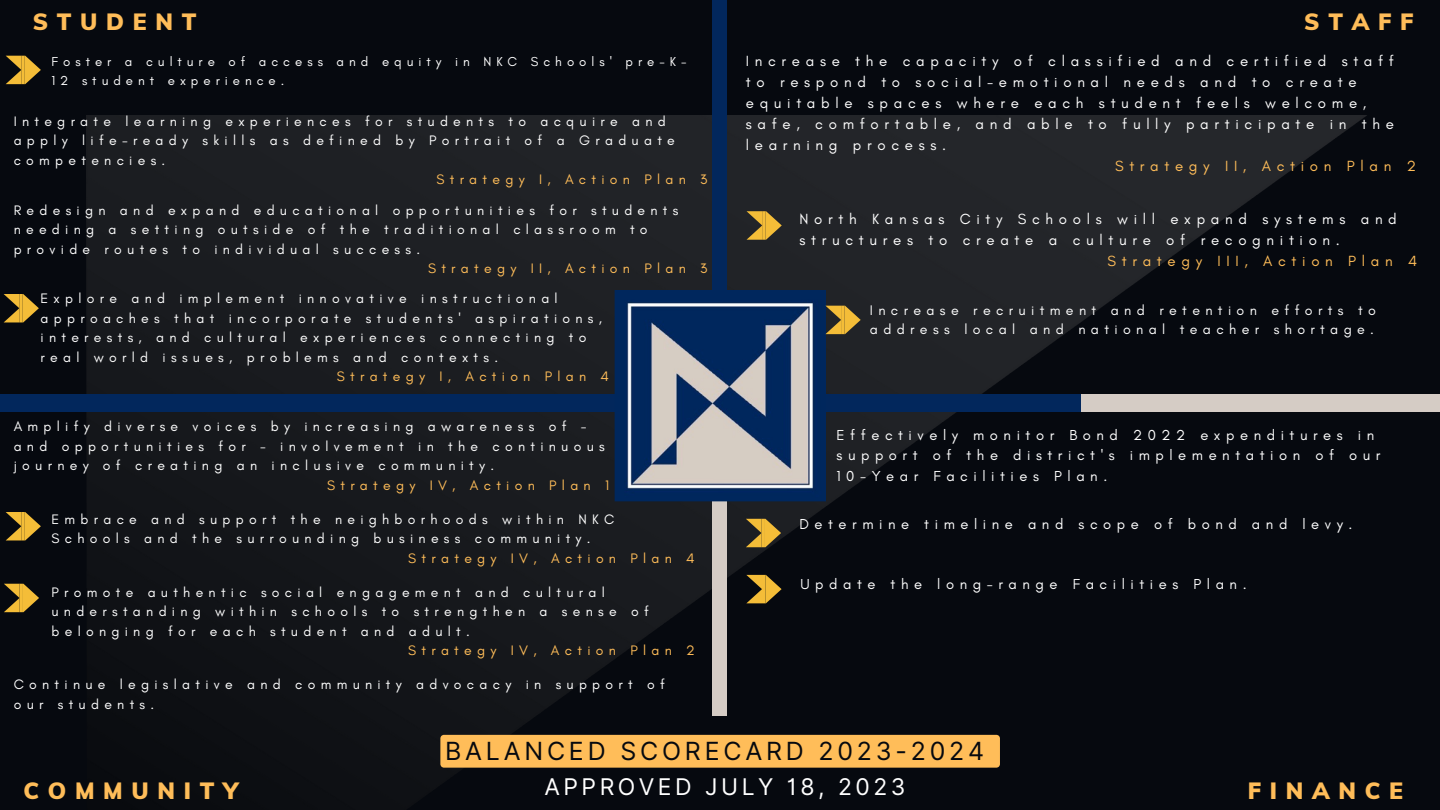
<style>
.page{position:relative;width:1440px;height:810px;background:#06090f}
.page>*{position:absolute;margin:0;border:0;box-sizing:border-box;transform-origin:0 0}
.t1{font:25px "Inter";letter-spacing:.15em;color:#06090f}
.t2{font:900 23px "Muli";letter-spacing:.38em;color:#ffbd59}
.t3{font:23px "Inter";letter-spacing:.15em;color:#fff}
.t4{font:15px/21px "Glacial Indifference";letter-spacing:.38em;color:#fff}
.t5{font:15px "Glacial Indifference";letter-spacing:.38em;color:#ffbd59}
.t6{font:14.7px/20.6px "Glacial Indifference";letter-spacing:.38em;color:#fff}
.t7{font:14.2px/19.5px "Glacial Indifference";letter-spacing:.38em;color:#fff}
.t8{font:14px/19.5px "Glacial Indifference";letter-spacing:.38em;color:#fff}
.t9{font:14px "Glacial Indifference";letter-spacing:.38em;color:#ffbd59}
.t10{font:13.2px/18.4px "Glacial Indifference";letter-spacing:.38em;color:#fff}
</style>
<div class="page">
<img style="left:86px;top:115px;width:1281px;height:658px">
<div style="left:0;top:394px;width:1440px;height:18px;background:#d5ccc5"></div>
<div style="left:0;top:394px;width:1080px;height:18px;background:#02275c"></div>
<div style="left:713px;top:0;width:14px;height:716px;background:#d5ccc5"></div>
<div style="left:713px;top:0;width:14px;height:428px;background:#02275c"></div>
<img style="left:614px;top:290px;width:212px;height:212px">
<svg style="left:4px;top:294px;width:35px;height:28px"></svg>
<div style="left:440px;top:735px;width:560px;height:33px;background:#ffbd59"></div>
<svg style="left:6px;top:56px;width:35px;height:28px"></svg>
<svg style="left:747px;top:211px;width:35px;height:29px"></svg>
<svg style="left:825px;top:306px;width:36px;height:28px"></svg>
<svg style="left:6px;top:512px;width:35px;height:28px"></svg>
<svg style="left:4px;top:584px;width:35px;height:28px"></svg>
<svg style="left:746px;top:519px;width:35px;height:28px"></svg>
<svg style="left:746px;top:575px;width:36px;height:28px"></svg>
<p class="t2" style="left:33px;top:7px;width:165px">STUDENT</p>
<p class="t2" style="left:1304px;top:7px;width:111px">STAFF</p>
<p class="t10" style="left:52px;top:52px;width:637px">Foster a culture of access and equity in NKC Schools' pre-K-<br>12 student experience.</p>
<p class="t8" style="left:14px;top:111px;width:663px">Integrate learning experiences for students to acquire and apply life-ready skills as defined by Portrait of a Graduate competencies.</p>
<p class="t9" style="left:436px;top:171px;width:273px">Strategy I, Action Plan 3</p>
<p class="t8" style="left:14px;top:200px;width:666px">Redesign and expand educational opportunities for students needing a setting outside of the traditional classroom to provide routes to individual success.</p>
<p class="t9" style="left:428px;top:260px;width:281px">Strategy II, Action Plan 3</p>
<p class="t8" style="left:41px;top:289px;width:563px">Explore and implement innovative instructional approaches that incorporate students' aspirations, interests, and cultural experiences connecting to real world issues, problems and contexts.</p>
<p class="t9" style="left:337px;top:368px;width:274px">Strategy I, Action Plan 4</p>
<p class="t8" style="left:14px;top:416px;width:592px">Amplify diverse voices by increasing awareness of - and opportunities for - involvement in the continuous journey of creating an inclusive community.</p>
<p class="t9" style="left:327px;top:476px;width:283px">Strategy IV, Action Plan 1</p>
<p class="t8" style="left:52px;top:509px;width:564px">Embrace and support the neighborhoods within NKC<br>Schools and the surrounding business community.</p>
<p class="t9" style="left:408px;top:549px;width:288px">Strategy IV, Action Plan 4</p>
<p class="t8" style="left:52px;top:582px;width:599px">Promote authentic social engagement and cultural understanding within schools to strengthen a sense of belonging for each student and adult.</p>
<p class="t9" style="left:408px;top:642px;width:288px">Strategy IV, Action Plan 2</p>
<p class="t8" style="left:14px;top:675px;width:653px">Continue legislative and community advocacy in support of our students.</p>
<p class="t4" style="left:746px;top:50px;width:650px">Increase the capacity of classified and certified staff to respond to social-emotional needs and to create equitable spaces where each student feels welcome, safe, comfortable, and able to fully participate in the learning process.</p>
<p class="t5" style="left:1115px;top:157px;width:302px">Strategy II, Action Plan 2</p>
<p class="t4" style="left:800px;top:208px;width:599px">North Kansas City Schools will expand systems and structures to create a culture of recognition.</p>
<p class="t5" style="left:1107px;top:251px;width:311px">Strategy III, Action Plan 4</p>
<p class="t7" style="left:870px;top:300px;width:508px">Increase recruitment and retention efforts to address local and national teacher shortage.</p>
<p class="t6" style="left:837px;top:424px;width:545px">Effectively monitor Bond 2022 expenditures in support of the district's implementation of our<br>10-Year Facilities Plan.</p>
<p class="t6" style="left:800px;top:514px;width:554px">Determine timeline and scope of bond and levy.</p>
<p class="t6" style="left:800px;top:573px;width:448px">Update the long-range Facilities Plan.</p>
<p class="t1" style="left:445px;top:736px;width:541px">BALANCED SCORECARD 2023-2024</p>
<p class="t3" style="left:545px;top:773px;width:362px">APPROVED JULY 18, 2023</p>
<p class="t2" style="left:23px;top:775px;width:216px">COMMUNITY</p>
<p class="t2" style="left:1248px;top:775px;width:157px">FINANCE</p>
</div>
